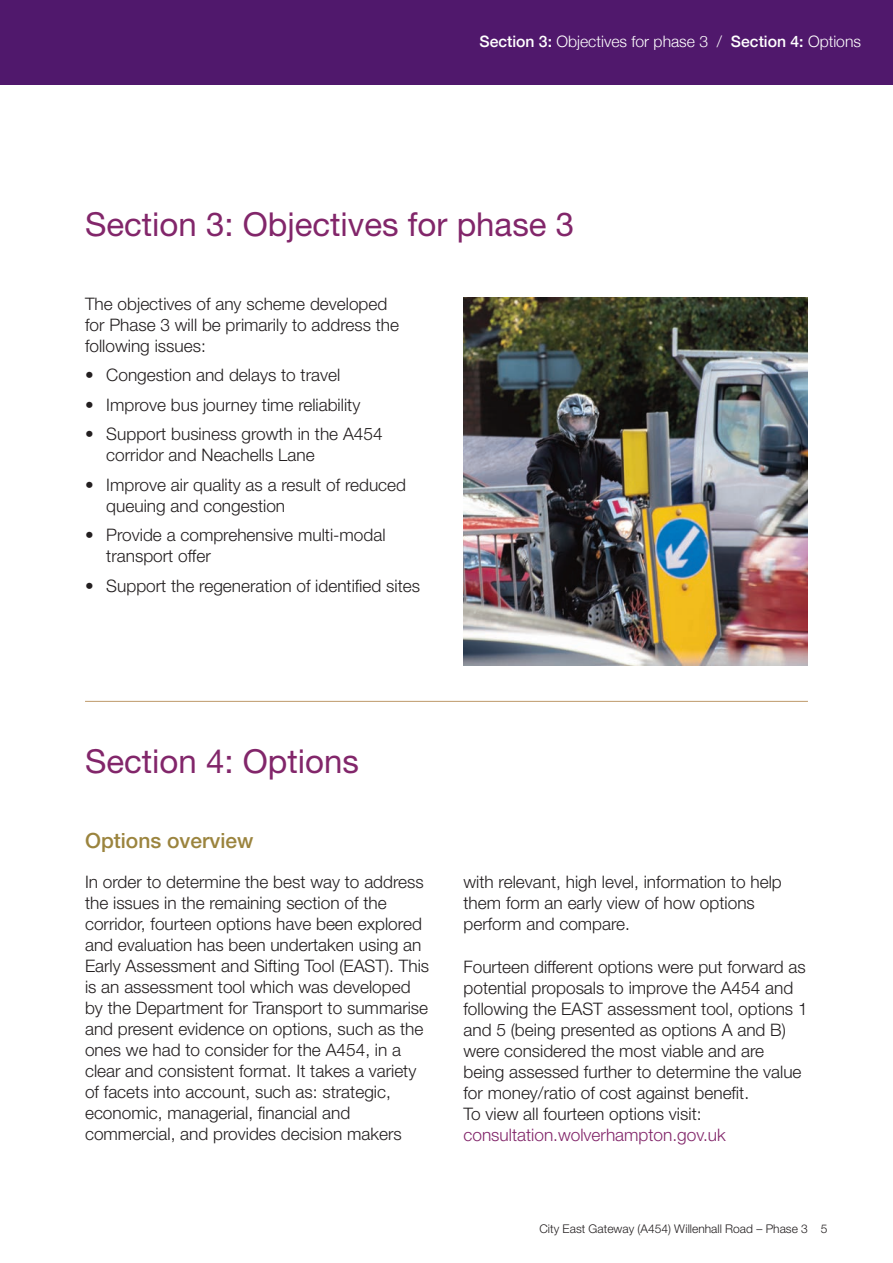
<style>
.page{position:relative;width:893px;height:1263px;background:#fff}
.page>*{position:absolute;margin:0;border:0;box-sizing:border-box;transform-origin:0 0}
.t1{font:33px "Helvetica Neue LT Std";color:#82266a}
.t2{font:500 21px "Helvetica Neue LT Std";color:#9b843e}
.t3{font:300 17.25px/21px "Helvetica Neue LT Std";color:#231f20}
.t4{font:300 17.25px "Helvetica Neue LT Std";color:#82266a}
.t5{font:300 15.75px "Helvetica Neue";color:#fff}
.t6{font:300 12px "Helvetica Neue LT Std";color:#231f20}
.s1{font-weight:500}
</style>
<div class="page">
<div style="left:0;top:0;width:893px;height:85px;background:#50186c"></div>
<img style="left:463px;top:298px;width:345px;height:367px">
<hr style="left:85px;top:701px;width:723px;height:1px;background:#be996a">
<p class="t5" style="left:479px;top:32px;width:383px"><span class="s1">Section 3:</span> Objectives for phase 3 / <span class="s1">Section 4:</span> Options</p>
<h1 class="t1" style="left:85px;top:213px;width:490px">Section 3: Objectives for phase 3</h1>
<p class="t3" style="left:85px;top:295px;width:316px">The objectives of any scheme developed for Phase 3 will be primarily to address the following issues:</p>
<p class="t3" style="left:85px;top:366px;width:257px">• Congestion and delays to travel</p>
<p class="t3" style="left:85px;top:396px;width:277px">• Improve bus journey time reliability</p>
<p class="t3" style="left:106px;top:425px;width:278px;text-indent:-21px">• Support business growth in the A454 corridor and Neachells Lane</p>
<p class="t3" style="left:106px;top:476px;width:301px;text-indent:-21px">• Improve air quality as a result of reduced queuing and congestion</p>
<p class="t3" style="left:106px;top:526px;width:281px;text-indent:-21px">• Provide a comprehensive multi-modal transport offer</p>
<p class="t3" style="left:85px;top:577px;width:337px">• Support the regeneration of identified sites</p>
<h1 class="t1" style="left:85px;top:749px;width:275px">Section 4: Options</h1>
<p class="t2" style="left:85px;top:833px;width:170px">Options overview</p>
<p class="t3" style="left:85px;top:873px;width:346px">In order to determine the best way to address the issues in the remaining section of the corridor, fourteen options have been explored and evaluation has been undertaken using an Early Assessment and Sifting Tool (EAST). This is an assessment tool which was developed by the Department for Transport to summarise and present evidence on options, such as the ones we had to consider for the A454, in a clear and consistent format. It takes a variety of facets into account, such as: strategic, economic, managerial, financial and commercial, and provides decision makers</p>
<p class="t3" style="left:463px;top:873px;width:320px">with relevant, high level, information to help them form an early view of how options perform and compare.</p>
<p class="t3" style="left:463px;top:958px;width:346px">Fourteen different options were put forward as potential proposals to improve the A454 and following the EAST assessment tool, options 1 and 5 (being presented as options A and B) were considered the most viable and are being assessed further to determine the value for money/ratio of cost against benefit.<br>To view all fourteen options visit:</p>
<p class="t4" style="left:463px;top:1129px;width:264px">consultation.wolverhampton.gov.uk</p>
<p class="t6" style="left:539px;top:1225px;width:289px">City East Gateway (A454) Willenhall Road – Phase 3 5</p>
</div>
